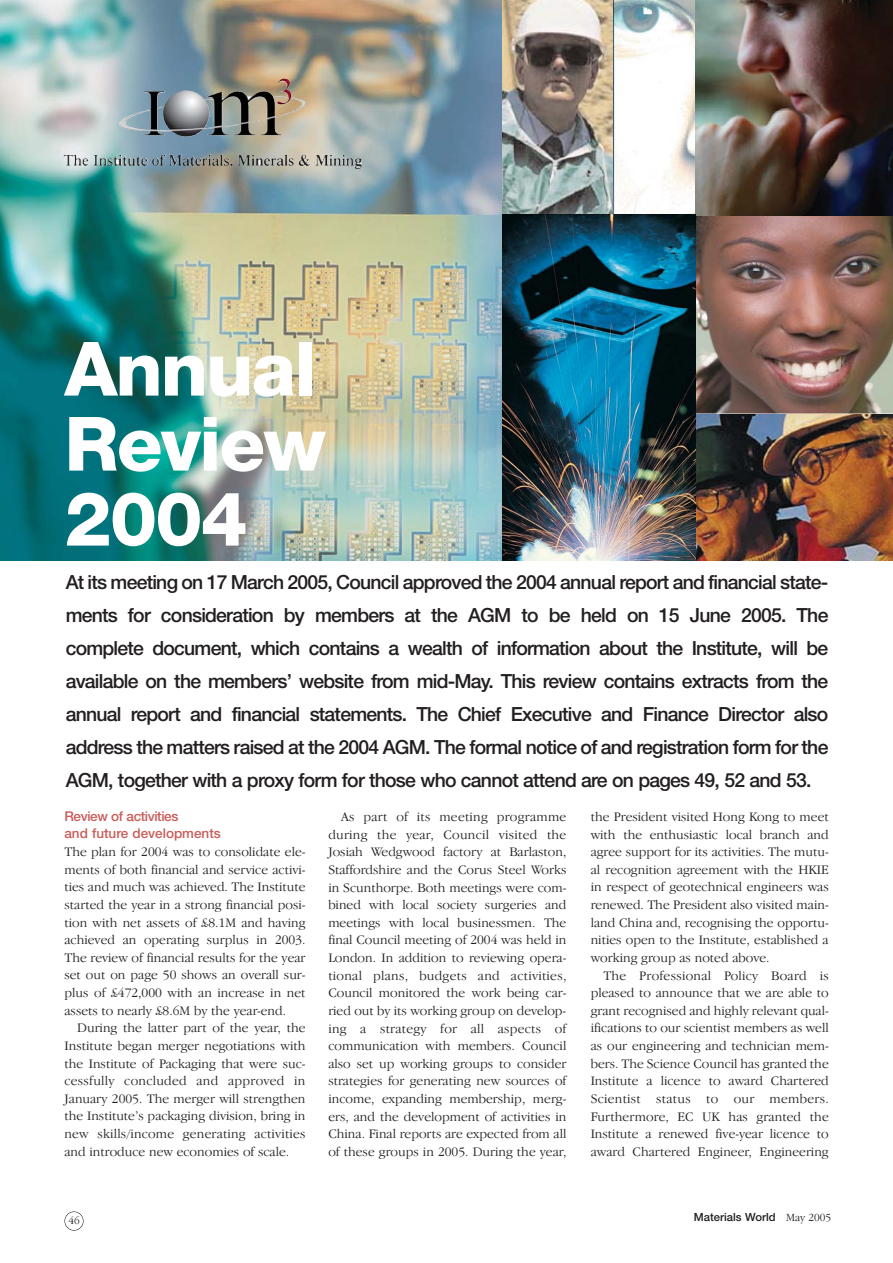
<style>
.page{position:relative;width:893px;height:1263px;background:#fff}
.page>*{position:absolute;margin:0;border:0;box-sizing:border-box;transform-origin:0 0}
.t1{font:800 75px/75px "Helvetica Neue";letter-spacing:-.025em;color:#fff}
.t2{font:500 19.5px/33px "Helvetica Neue";letter-spacing:-.04em;color:#231f20;text-align:justify}
.t3{font:300 13.5px/17.7px "Garamond IT Cby BT";color:#231f20;text-align:justify}
.t4{font:500 13.5px/17.7px "Helvetica Neue";color:#c85d5a}
.t5{font:500 11.25px "Helvetica Neue";color:#231f20}
.t6{font:300 11.25px "Garamond IT Cby BT";color:#231f20}
.s1{font-family:"Garamond IT Cby BT";font-weight:300}
</style>
<div class="page">
<img style="left:0;top:0;width:695px;height:560px">
<img style="left:695px;top:413px;width:197px;height:147px">
<div style="left:64px;top:1211px;width:19px;height:20px;border:1px solid #231f20;border-radius:50%"></div>
<img style="left:695px;top:215px;width:197px;height:198px">
<img style="left:695px;top:0;width:197px;height:215px">
<img style="left:502px;top:0;width:111px;height:217px">
<img style="left:298px;top:155px;width:63px;height:14px">
<img style="left:503px;top:214px;width:192px;height:346px">
<h1 class="t1" style="left:64px;top:338px;width:263px">Annual<br>Review<br>2004</h1>
<p class="t2" style="left:66px;top:568px;width:764px">At its meeting on 17 March 2005, Council approved the 2004 annual report and financial state&shy;ments for consideration by members at the AGM to be held on 15 June 2005. The complete document, which contains a wealth of information about the Institute, will be available on the members’ website from mid-May. This review contains extracts from the annual report and financial statements. The Chief Executive and Finance Director also address the matters raised at the 2004 AGM. The formal notice of and registration form for the AGM, together with a proxy form for those who cannot attend are on pages 49, 52 and 53.</p>
<p class="t4" style="left:64px;top:808px;width:158px">Review of activities<br>and future developments</p>
<p class="t3" style="left:64px;top:844px;width:242px">The plan for 2004 was to consolidate ele&shy;ments of both financial and service activi&shy;ties and much was achieved. The Institute started the year in a strong financial posi&shy;tion with net assets of £8.1M and having achieved an operating surplus in 2003.<br>The review of financial results for the year set out on page 50 shows an overall sur&shy;plus of £472,000 with an increase in net assets to nearly £8.6M by the year-end.</p>
<p class="t3" style="left:64px;top:1020px;width:242px;text-indent:13px">During the latter part of the year, the Institute began merger negotiations with the Institute of Packaging that were suc&shy;cessfully concluded and approved in January 2005. The merger will strengthen the Institute’s packaging division, bring in new skills/income generating activities and introduce new economies of scale.</p>
<p class="t3" style="left:328px;top:809px;width:239px;text-indent:13px">As part of its meeting programme during the year, Council visited the Josiah Wedgwood factory at Barlaston, Staffordshire and the Corus Steel Works in Scunthorpe. Both meetings were com&shy;bined with local society surgeries and meetings with local businessmen. The final Council meeting of 2004 was held in London. In addition to reviewing opera&shy;tional plans, budgets and activities, Council monitored the work being car&shy;ried out by its working group on develop&shy;ing a strategy for all aspects of communication with members. Council also set up working groups to consider strategies for generating new sources of income, expanding membership, merg&shy;ers, and the development of activities in China. Final reports are expected from all of these groups in 2005. During the year,</p>
<p class="t3" style="left:590px;top:809px;width:239px">the President visited Hong Kong to meet with the enthusiastic local branch and agree support for its activities. The mutu&shy;al recognition agreement with the HKIE in respect of geotechnical engineers was renewed. The President also visited main&shy;land China and, recognising the opportu&shy;nities open to the Institute, established a working group as noted above.</p>
<p class="t3" style="left:590px;top:967px;width:239px;text-indent:13px">The Professional Policy Board is pleased to announce that we are able to grant recognised and highly relevant qual&shy;ifications to our scientist members as well as our engineering and technician mem&shy;bers. The Science Council has granted the Institute a licence to award Chartered Scientist status to our members.<br>Furthermore, EC UK has granted the Institute a renewed five-year licence to award Chartered Engineer, Engineering</p>
<p class="t6" style="left:69px;top:1216px;width:13px">46</p>
<p class="t5" style="left:694px;top:1213px;width:138px">Materials World <span class="s1">May 2005</span></p>
</div>
